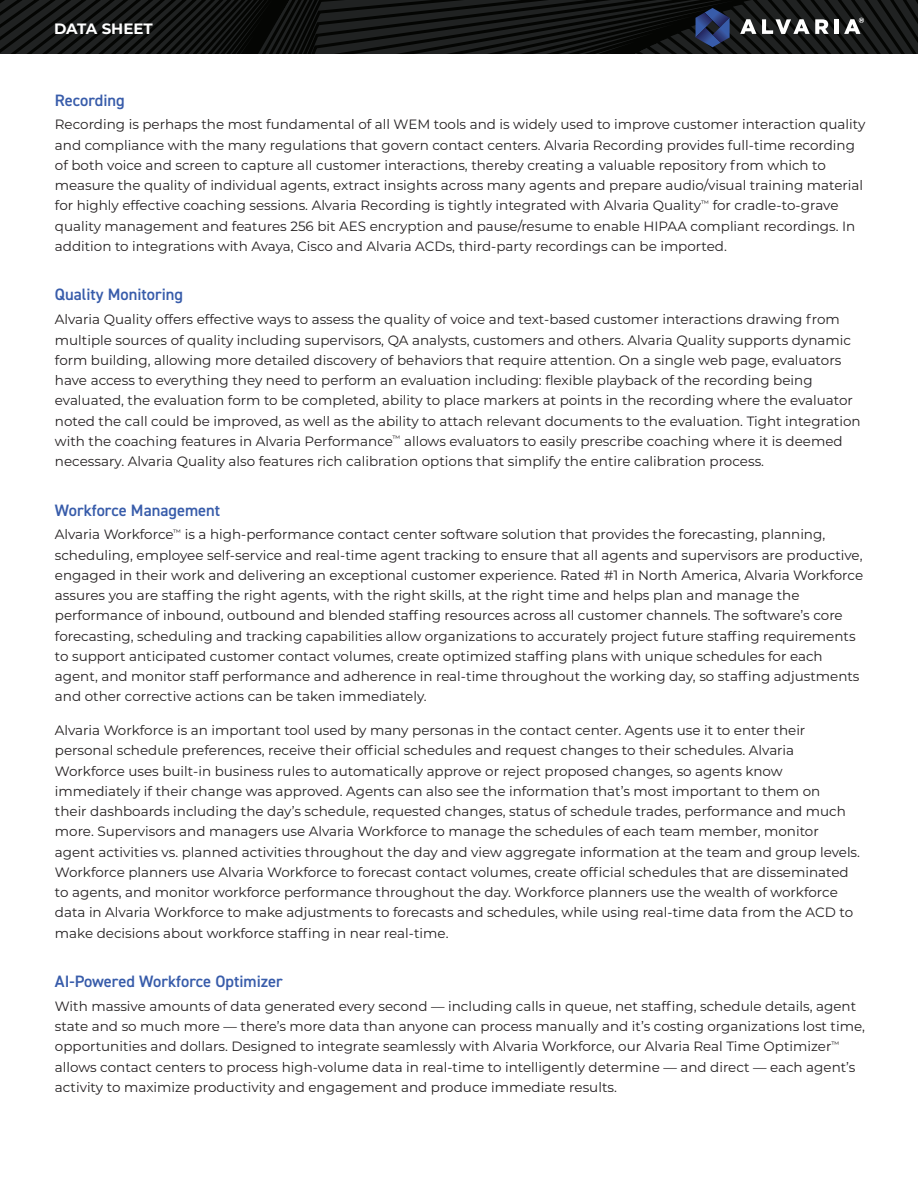
<style>
.page{position:relative;width:918px;height:1188px;background:#fff}
.page>*{position:absolute;margin:0;border:0;box-sizing:border-box;transform-origin:0 0}
.Subhead_Blue{font:600 16.5px "DIN2014";color:#385caa}
.t1{font:700 15px "Montserrat";color:#fff}
.Body{font:13.5px/20.2px "Montserrat";color:#231f20}
.Subhead_Blue-2{font:13.5px/20.2px "Montserrat";color:#231f20}
</style>
<div class="page">
<svg style="left:0;top:0;width:918px;height:54px"></svg>
<svg style="left:740px;top:19px;width:16px;height:15px"></svg>
<svg style="left:762px;top:19px;width:67px;height:15px"></svg>
<div style="left:834px;top:19px;width:5px;height:15px;background:#fff"></div>
<svg style="left:696px;top:8px;width:34px;height:39px"></svg>
<svg style="left:844px;top:18px;width:20px;height:16px"></svg>
<p class="t1" style="left:54px;top:18px;width:100px">DATA SHEET</p>
<p class="Subhead_Blue" style="left:55px;top:89px;width:71px">Recording</p>
<p class="Body" style="left:55px;top:114px;width:812px">Recording is perhaps the most fundamental of all WEM tools and is widely used to improve customer interaction quality and compliance with the many regulations that govern contact centers. Alvaria Recording provides full-time recording of both voice and screen to capture all customer interactions, thereby creating a valuable repository from which to measure the quality of individual agents, extract insights across many agents and prepare audio/visual training material for highly effective coaching sessions. Alvaria Recording is tightly integrated with Alvaria Quality<sup>™</sup> for cradle-to-grave quality management and features 256 bit AES encryption and pause/resume to enable HIPAA compliant recordings. In addition to integrations with Avaya, Cisco and Alvaria ACDs, third-party recordings can be imported.</p>
<p class="Subhead_Blue" style="left:55px;top:284px;width:130px">Quality Monitoring</p>
<p class="Body" style="left:55px;top:309px;width:807px">Alvaria Quality offers effective ways to assess the quality of voice and text-based customer interactions drawing from multiple sources of quality including supervisors, QA analysts, customers and others. Alvaria Quality supports dynamic form building, allowing more detailed discovery of behaviors that require attention. On a single web page, evaluators have access to everything they need to perform an evaluation including: flexible playback of the recording being evaluated, the evaluation form to be completed, ability to place markers at points in the recording where the evaluator noted the call could be improved, as well as the ability to attach relevant documents to the evaluation. Tight integration with the coaching features in Alvaria Performance<sup>™</sup> allows evaluators to easily prescribe coaching where it is deemed necessary. Alvaria Quality also features rich calibration options that simplify the entire calibration process.</p>
<p class="Subhead_Blue" style="left:55px;top:499px;width:167px">Workforce Management</p>
<p class="Body" style="left:55px;top:524px;width:810px">Alvaria Workforce<sup>™</sup> is a high-performance contact center software solution that provides the forecasting, planning, scheduling, employee self-service and real-time agent tracking to ensure that all agents and supervisors are productive, engaged in their work and delivering an exceptional customer experience. Rated #1 in North America, Alvaria Workforce assures you are staffing the right agents, with the right skills, at the right time and helps plan and manage the performance of inbound, outbound and blended staffing resources across all customer channels. The software’s core forecasting, scheduling and tracking capabilities allow organizations to accurately project future staffing requirements to support anticipated customer contact volumes, create optimized staffing plans with unique schedules for each agent, and monitor staff performance and adherence in real-time throughout the working day, so staffing adjustments and other corrective actions can be taken immediately.</p>
<p class="Body" style="left:55px;top:720px;width:807px">Alvaria Workforce is an important tool used by many personas in the contact center. Agents use it to enter their personal schedule preferences, receive their official schedules and request changes to their schedules. Alvaria Workforce uses built-in business rules to automatically approve or reject proposed changes, so agents know immediately if their change was approved. Agents can also see the information that’s most important to them on<br>their dashboards including the day’s schedule, requested changes, status of schedule trades, performance and much more. Supervisors and managers use Alvaria Workforce to manage the schedules of each team member, monitor agent activities vs. planned activities throughout the day and view aggregate information at the team and group levels.<br>Workforce planners use Alvaria Workforce to forecast contact volumes, create official schedules that are disseminated to agents, and monitor workforce performance throughout the day. Workforce planners use the wealth of workforce data in Alvaria Workforce to make adjustments to forecasts and schedules, while using real-time data from the ACD to make decisions about workforce staffing in near real-time.</p>
<p class="Subhead_Blue" style="left:55px;top:970px;width:229px">AI-Powered Workforce Optimizer</p>
<p class="Subhead_Blue-2" style="left:55px;top:995px;width:812px">With massive amounts of data generated every second — including calls in queue, net staffing, schedule details, agent state and so much more — there’s more data than anyone can process manually and it’s costing organizations lost time, opportunities and dollars. Designed to integrate seamlessly with Alvaria Workforce, our Alvaria Real Time Optimizer<sup>™ </sup>allows contact centers to process high-volume data in real-time to intelligently determine — and direct — each agent’s activity to maximize productivity and engagement and produce immediate results.</p>
</div>
